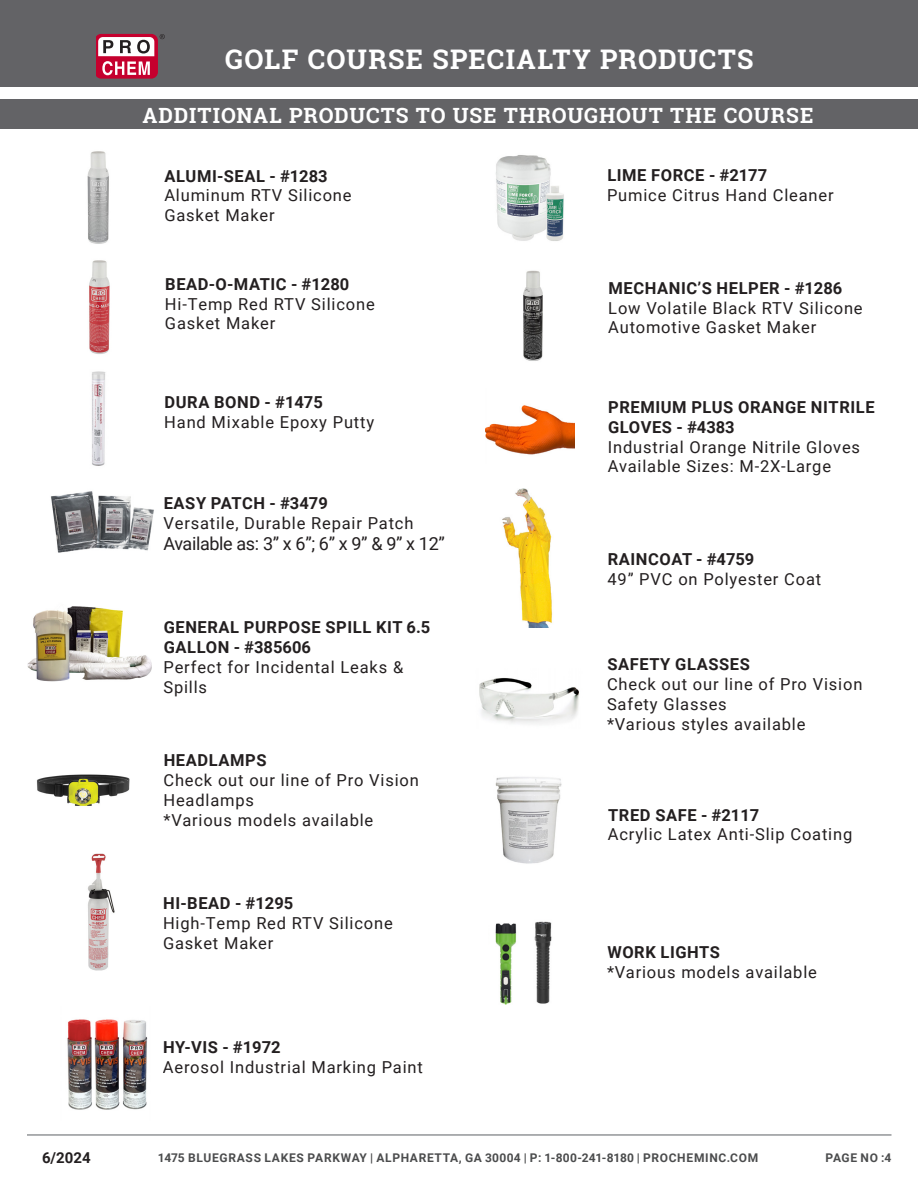
<style>
.page{position:relative;width:918px;height:1188px;background:#fff}
.page>*{position:absolute;margin:0;border:0;box-sizing:border-box;transform-origin:0 0}
.Fourth_tittle{font:700 27px "Roboto Slab";letter-spacing:.045em;color:#fff}
.Fourth_tittle-2{font:700 21px "Roboto Slab";letter-spacing:.045em;color:#fff}
.t1{font:18px "Roboto";letter-spacing:-.02em;color:#231f20}
.t2{font:16.5px/19.8px "Roboto";letter-spacing:.05em;color:#231f20}
.t3{font:700 16.5px/19.8px "Roboto";letter-spacing:.035em;color:#231f20}
.t4{font:700 16.5px "Roboto";letter-spacing:.015em;color:#231f20}
.t5{font:700 16.5px "Roboto";letter-spacing:.01em;color:#231f20}
.t6{font:700 15px "Roboto";color:#231f20}
.tag_no_cc{font:700 12px "Roboto";letter-spacing:.055em;color:#4b4c4d}
</style>
<div class="page">
<hr style="left:27px;top:1134px;width:865px;height:2px;background:#939598">
<div style="left:0;top:100px;width:918px;height:29px;background:#636366"></div>
<div style="left:0;top:0;width:918px;height:86px;background:#636366"></div>
<svg style="left:96px;top:34px;width:69px;height:45px;background:#c16b7f"></svg>
<img style="left:496px;top:155px;width:68px;height:86px">
<img style="left:51px;top:491px;width:103px;height:62px">
<img style="left:485px;top:405px;width:90px;height:50px">
<img style="left:479px;top:678px;width:100px;height:46px">
<img style="left:92px;top:371px;width:14px;height:95px">
<img style="left:67px;top:1019px;width:81px;height:91px">
<img style="left:523px;top:270px;width:20px;height:91px">
<img style="left:88px;top:853px;width:27px;height:118px">
<img style="left:87px;top:151px;width:22px;height:93px">
<img style="left:89px;top:260px;width:21px;height:94px">
<img style="left:37px;top:774px;width:93px;height:32px">
<img style="left:534px;top:921px;width:18px;height:83px">
<img style="left:495px;top:923px;width:22px;height:82px">
<img style="left:502px;top:489px;width:50px;height:138px">
<img style="left:27px;top:606px;width:125px;height:76px">
<img style="left:495px;top:777px;width:67px;height:87px">
<p class="Fourth_tittle" style="left:225px;top:41px;width:530px">GOLF COURSE SPECIALTY PRODUCTS</p>
<p class="Fourth_tittle-2" style="left:142px;top:101px;width:673px">ADDITIONAL PRODUCTS TO USE THROUGHOUT THE COURSE</p>
<p class="t3" style="left:165px;top:165px;width:165px">ALUMI-SEAL - #1283</p>
<p class="t2" style="left:164px;top:185px;width:189px">Aluminum RTV Silicone<br>Gasket Maker</p>
<p class="t3" style="left:165px;top:273px;width:186px">BEAD-O-MATIC - #1280</p>
<p class="t2" style="left:165px;top:293px;width:211px">Hi-Temp Red RTV Silicone<br>Gasket Maker</p>
<p class="t3" style="left:165px;top:391px;width:160px">DURA BOND - #1475</p>
<p class="t2" style="left:164px;top:411px;width:211px">Hand Mixable Epoxy Putty</p>
<p class="t4" style="left:164px;top:491px;width:166px">EASY PATCH - #3479</p>
<p class="t2" style="left:163px;top:512px;width:252px">Versatile, Durable Repair Patch</p>
<p class="t1" style="left:163px;top:531px;width:283px">Available as: 3” x 6”; 6” x 9” &amp; 9” x 12”</p>
<p class="t3" style="left:164px;top:617px;width:268px">GENERAL PURPOSE SPILL KIT 6.5<br>GALLON - #385606</p>
<p class="t2" style="left:163px;top:657px;width:241px">Perfect for Incidental Leaks &amp;<br>Spills</p>
<p class="t3" style="left:164px;top:750px;width:104px">HEADLAMPS</p>
<p class="t2" style="left:163px;top:770px;width:257px">Check out our line of Pro Vision<br>Headlamps</p>
<p class="t2" style="left:163px;top:809px;width:211px">*Various models available</p>
<p class="t3" style="left:163px;top:893px;width:132px">HI-BEAD - #1295</p>
<p class="t2" style="left:163px;top:913px;width:231px">High-Temp Red RTV Silicone</p>
<p class="t2" style="left:163px;top:933px;width:112px">Gasket Maker</p>
<p class="t5" style="left:163px;top:1036px;width:119px">HY-VIS - #1972</p>
<p class="t2" style="left:163px;top:1057px;width:262px">Aerosol Industrial Marking Paint</p>
<p class="t3" style="left:607px;top:165px;width:161px">LIME FORCE - #2177</p>
<p class="t2" style="left:607px;top:185px;width:228px">Pumice Citrus Hand Cleaner</p>
<p class="t3" style="left:609px;top:277px;width:235px">MECHANIC’S HELPER - #1286</p>
<p class="t2" style="left:608px;top:297px;width:256px">Low Volatile Black RTV Silicone<br>Automotive Gasket Maker</p>
<p class="t3" style="left:608px;top:397px;width:268px">PREMIUM PLUS ORANGE NITRILE<br>GLOVES - #4383</p>
<p class="t2" style="left:608px;top:436px;width:254px">Industrial Orange Nitrile Gloves</p>
<p class="t2" style="left:608px;top:456px;width:225px">Available Sizes: M-2X-Large</p>
<p class="t3" style="left:608px;top:549px;width:148px">RAINCOAT - #4759</p>
<p class="t2" style="left:608px;top:569px;width:215px">49” PVC on Polyester Coat</p>
<p class="t3" style="left:607px;top:654px;width:144px">SAFETY GLASSES</p>
<p class="t2" style="left:607px;top:674px;width:257px">Check out our line of Pro Vision<br>Safety Glasses</p>
<p class="t2" style="left:607px;top:713px;width:200px">*Various styles available</p>
<p class="t3" style="left:608px;top:804px;width:153px">TRED SAFE - #2117</p>
<p class="t2" style="left:608px;top:824px;width:246px">Acrylic Latex Anti-Slip Coating</p>
<p class="t3" style="left:607px;top:942px;width:114px">WORK LIGHTS</p>
<p class="t2" style="left:607px;top:962px;width:211px">*Various models available</p>
<p class="t6" style="left:42px;top:1147px;width:50px">6/2024</p>
<p class="tag_no_cc" style="left:158px;top:1149px;width:602px">1475 BLUEGRASS LAKES PARKWAY | ALPHARETTA, GA 30004 | P: 1-800-241-8180 | PROCHEMINC.COM</p>
<p class="tag_no_cc" style="left:825px;top:1149px;width:68px">PAGE NO :4</p>
</div>
